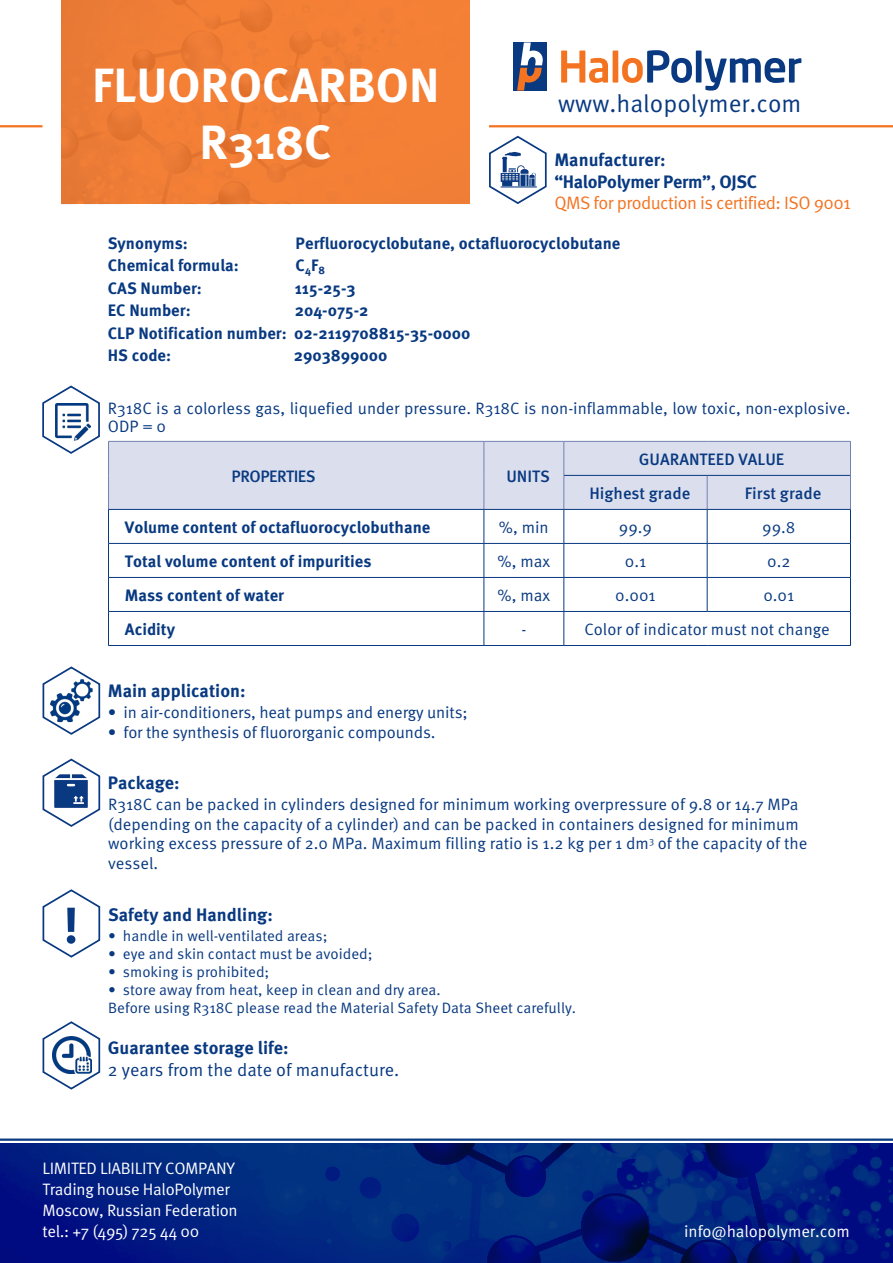
<style>
.page{position:relative;width:893px;height:1263px;background:#fff}
.page>*{position:absolute;margin:0;border:0;box-sizing:border-box;transform-origin:0 0}
.t1{font:700 51.15px "Gramatika";color:#083981}
.t2{font:700 48px/57.6px "Meta Pro";color:#fff;text-align:center}
.t3{font:24.6px "Meta Pro";color:#083981}
.t4{font:700 18px/21.6px "Meta Pro";letter-spacing:-.02em;color:#083981}
.t5{font:700 18px "Meta Pro";color:#083981}
.t6{font:18px "Meta Pro";color:#083981}
.t7{font:16.5px/19.8px "Meta Pro";color:#083981}
.t8{font:700 16.5px/22.5px "Meta Pro";color:#083981}
.t9{font:16.5px/21px "Meta Pro";letter-spacing:-.02em;color:#fff}
.t10{font:500 16.5px "Meta Pro";color:#083981}
.t11{font:500 16.5px "Meta Pro";letter-spacing:-.03em;color:#083981}
.t12{font:15px/18px "Meta Pro";color:#083981}
.s1{font-weight:400;color:#f47321}
</style>
<div class="page">
<hr style="left:0;top:1138px;width:893px;height:3px;background:#083981">
<img style="left:0;top:1143px;width:893px;height:120px">
<hr style="left:489px;top:125px;width:404px;height:2px;background:#f47321">
<hr style="left:0;top:125px;width:43px;height:2px;background:#f47321">
<img style="left:62px;top:0;width:408px;height:204px">
<div style="left:513px;top:43px;width:34px;height:48px;background:#083981"></div>
<svg style="left:517px;top:43px;width:26px;height:48px"></svg>
<svg style="left:561px;top:51px;width:47px;height:32px"></svg>
<div style="left:613px;top:51px;width:5px;height:32px;background:#f47321"></div>
<svg style="left:622px;top:50px;width:70px;height:33px"></svg>
<div style="left:696px;top:51px;width:5px;height:32px;background:#083981"></div>
<svg style="left:705px;top:58px;width:96px;height:33px"></svg>
<svg style="left:489px;top:135px;width:58px;height:69px"></svg>
<svg style="left:42px;top:385px;width:58px;height:69px"></svg>
<div style="left:109px;top:442px;width:741px;height:67px;background:#dbdeec"></div>
<hr style="left:108px;top:441px;width:376px;height:1px;background:#7581b2">
<hr style="left:108px;top:442px;width:1px;height:33px;background:#7581b2">
<hr style="left:484px;top:441px;width:80px;height:1px;background:#7581b2">
<hr style="left:484px;top:442px;width:1px;height:33px;background:#7581b2">
<hr style="left:564px;top:441px;width:143px;height:1px;background:#7581b2">
<hr style="left:564px;top:442px;width:1px;height:33px;background:#7581b2">
<hr style="left:707px;top:441px;width:144px;height:1px;background:#7581b2">
<hr style="left:850px;top:442px;width:1px;height:33px;background:#7581b2">
<hr style="left:108px;top:475px;width:1px;height:34px;background:#7581b2">
<hr style="left:484px;top:475px;width:1px;height:34px;background:#7581b2">
<hr style="left:564px;top:475px;width:1px;height:34px;background:#7581b2">
<hr style="left:707px;top:476px;width:1px;height:33px;background:#7581b2">
<hr style="left:850px;top:475px;width:1px;height:34px;background:#7581b2">
<hr style="left:564px;top:475px;width:143px;height:1px;background:#083981">
<hr style="left:707px;top:475px;width:143px;height:1px;background:#083981">
<hr style="left:108px;top:509px;width:376px;height:1px;background:#083981">
<hr style="left:108px;top:510px;width:1px;height:33px;background:#083981">
<hr style="left:484px;top:509px;width:80px;height:1px;background:#083981">
<hr style="left:484px;top:510px;width:1px;height:33px;background:#083981">
<hr style="left:564px;top:509px;width:143px;height:1px;background:#083981">
<hr style="left:564px;top:510px;width:1px;height:33px;background:#083981">
<hr style="left:707px;top:509px;width:144px;height:1px;background:#083981">
<hr style="left:707px;top:510px;width:1px;height:33px;background:#083981">
<hr style="left:850px;top:510px;width:1px;height:33px;background:#083981">
<hr style="left:108px;top:543px;width:376px;height:1px;background:#083981">
<hr style="left:108px;top:544px;width:1px;height:33px;background:#083981">
<hr style="left:484px;top:543px;width:80px;height:1px;background:#083981">
<hr style="left:484px;top:544px;width:1px;height:33px;background:#083981">
<hr style="left:564px;top:543px;width:143px;height:1px;background:#083981">
<hr style="left:564px;top:544px;width:1px;height:33px;background:#083981">
<hr style="left:707px;top:543px;width:144px;height:1px;background:#083981">
<hr style="left:707px;top:544px;width:1px;height:33px;background:#083981">
<hr style="left:850px;top:544px;width:1px;height:33px;background:#083981">
<hr style="left:108px;top:577px;width:376px;height:1px;background:#083981">
<hr style="left:108px;top:578px;width:1px;height:33px;background:#083981">
<hr style="left:484px;top:577px;width:80px;height:1px;background:#083981">
<hr style="left:484px;top:578px;width:1px;height:33px;background:#083981">
<hr style="left:564px;top:577px;width:143px;height:1px;background:#083981">
<hr style="left:564px;top:578px;width:1px;height:33px;background:#083981">
<hr style="left:707px;top:577px;width:144px;height:1px;background:#083981">
<hr style="left:707px;top:578px;width:1px;height:33px;background:#083981">
<hr style="left:850px;top:578px;width:1px;height:33px;background:#083981">
<hr style="left:108px;top:611px;width:376px;height:1px;background:#083981">
<hr style="left:108px;top:612px;width:1px;height:33px;background:#083981">
<hr style="left:484px;top:611px;width:80px;height:1px;background:#083981">
<hr style="left:484px;top:612px;width:1px;height:33px;background:#083981">
<hr style="left:564px;top:611px;width:143px;height:1px;background:#083981">
<hr style="left:564px;top:612px;width:1px;height:33px;background:#083981">
<hr style="left:707px;top:611px;width:144px;height:1px;background:#083981">
<hr style="left:850px;top:612px;width:1px;height:33px;background:#083981">
<hr style="left:108px;top:645px;width:376px;height:1px;background:#083981">
<hr style="left:484px;top:645px;width:80px;height:1px;background:#083981">
<hr style="left:564px;top:645px;width:143px;height:1px;background:#083981">
<hr style="left:707px;top:645px;width:144px;height:1px;background:#083981">
<svg style="left:42px;top:666px;width:59px;height:69px"></svg>
<svg style="left:42px;top:758px;width:59px;height:69px"></svg>
<svg style="left:42px;top:889px;width:59px;height:69px"></svg>
<svg style="left:42px;top:1021px;width:59px;height:69px"></svg>
<p class="t2" style="left:92px;top:58px;width:349px">FLUOROCARBON<br>R318C</p>
<h3 class="t3" style="left:558px;top:88px;width:245px">www.halopolymer.com</h3>
<p class="t4" style="left:554px;top:150px;width:298px">Manufacturer:<br>“HaloPolymer Perm”, OJSC<br><span class="s1">QMS for production is certified: ISO 9001</span></p>
<p class="t8" style="left:108px;top:232px;width:82px">Synonyms:</p>
<p class="t8" style="left:108px;top:255px;width:132px">Chemical formula:</p>
<p class="t8" style="left:296px;top:233px;width:326px">Perfluorocyclobutane, octafluorocyclobutane<br>C<sub>4</sub>F<sub>8</sub></p>
<p class="t8" style="left:108px;top:277px;width:96px">CAS Number:</p>
<p class="t8" style="left:295px;top:277px;width:62px">115-25-3</p>
<p class="t8" style="left:108px;top:300px;width:84px">EC Number:</p>
<p class="t8" style="left:108px;top:300px;width:364px;text-indent:187px">204-075-2<br>CLP Notification number: 02-2119708815-35-0000<br>HS code:</p>
<p class="t8" style="left:294px;top:345px;width:95px">2903899000</p>
<p class="t7" style="left:108px;top:399px;width:744px;line-height:18px">R318C is a colorless gas, liquefied under pressure. R318C is non-inflammable, low toxic, non-explosive.<br>ODP = 0</p>
<p class="t11" style="left:232px;top:466px;width:86px">PROPERTIES</p>
<p class="t10" style="left:506px;top:465px;width:45px">UNITS</p>
<p class="t10" style="left:639px;top:448px;width:147px">GUARANTEED VALUE</p>
<p class="t10" style="left:589px;top:482px;width:102px">Highest grade</p>
<p class="t10" style="left:745px;top:482px;width:78px">First grade</p>
<p class="t8" style="left:125px;top:516px;width:307px">Volume content of octafluorocyclobuthane</p>
<p class="t7" style="left:499px;top:517px;width:51px">%, min</p>
<p class="t7" style="left:619px;top:517px;width:35px">99.9</p>
<p class="t7" style="left:762px;top:517px;width:35px">99.8</p>
<p class="t8" style="left:125px;top:550px;width:248px">Total volume content of impurities</p>
<p class="t7" style="left:498px;top:552px;width:54px">%, max</p>
<p class="t7" style="left:625px;top:552px;width:23px">0.1</p>
<p class="t7" style="left:767px;top:552px;width:25px">0.2</p>
<p class="t8" style="left:125px;top:584px;width:161px">Mass content of water</p>
<p class="t7" style="left:498px;top:586px;width:54px">%, max</p>
<p class="t7" style="left:615px;top:586px;width:42px">0.001</p>
<p class="t7" style="left:763px;top:586px;width:32px">0.01</p>
<p class="t8" style="left:125px;top:618px;width:52px">Acidity</p>
<p class="t7" style="left:521px;top:620px;width:6px">-</p>
<p class="t7" style="left:584px;top:620px;width:247px">Color of indicator must not change</p>
<p class="t5" style="left:108px;top:679px;width:139px">Main application:</p>
<p class="t7" style="left:108px;top:703px;width:361px">• in air-conditioners, heat pumps and energy units;</p>
<p class="t7" style="left:108px;top:723px;width:329px">• for the synthesis of fluororganic compounds.</p>
<p class="t5" style="left:108px;top:771px;width:73px">Package:</p>
<p class="t1" style="left:63px;top:888px;width:17px">!</p>
<p class="t7" style="left:108px;top:795px;width:701px">R318C can be packed in cylinders designed for minimum working overpressure of 9.8 or 14.7 MPa (depending on the capacity of a cylinder) and can be packed in containers designed for minimum working excess pressure of 2.0 MPa. Maximum filling ratio is 1.2 kg per 1 dm<sup>3</sup> of the capacity of the vessel.</p>
<p class="t5" style="left:108px;top:903px;width:166px">Safety and Handling:</p>
<p class="t12" style="left:108px;top:927px;width:221px">• handle in well-ventilated areas;</p>
<p class="t12" style="left:108px;top:945px;width:266px">• eye and skin contact must be avoided;</p>
<p class="t12" style="left:108px;top:963px;width:163px">• smoking is prohibited;</p>
<p class="t12" style="left:108px;top:981px;width:469px">• store away from heat, keep in clean and dry area.<br>Before using R318C please read the Material Safety Data Sheet carefully.</p>
<p class="t5" style="left:108px;top:1036px;width:182px">Guarantee storage life:</p>
<p class="t6" style="left:108px;top:1058px;width:293px">2 years from the date of manufacture.</p>
<p class="t9" style="left:43px;top:1158px;width:197px">LIMITED LIABILITY COMPANY<br>Trading house HaloPolymer<br>Moscow, Russian Federation tel.: +7 (495) 725 44 00</p>
<p class="t9" style="left:684px;top:1221px;width:167px">info@halopolymer.com</p>
</div>
